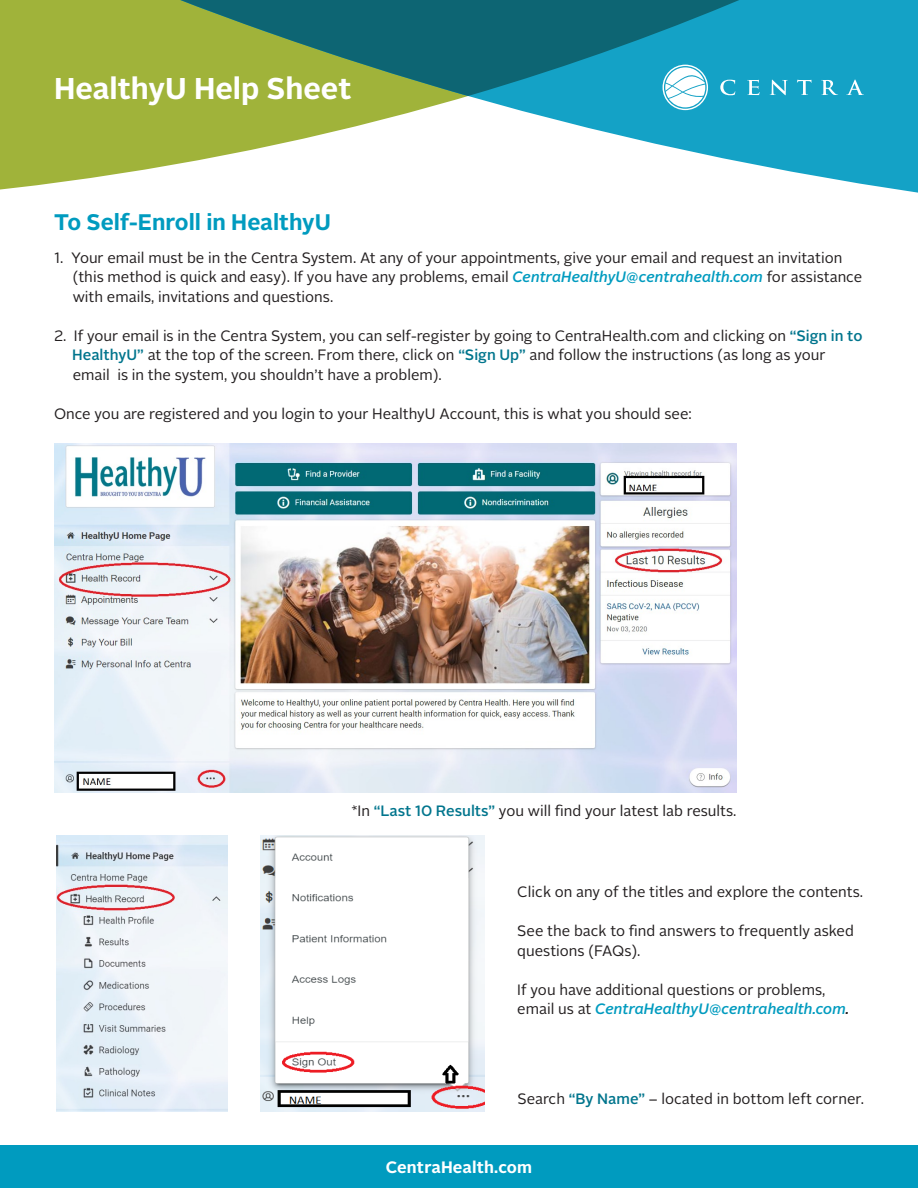
<style>
.page{position:relative;width:918px;height:1188px;background:#fff}
.page>*{position:absolute;margin:0;border:0;box-sizing:border-box;transform-origin:0 0}
.t1{font:700 30px "Alright Sans LP";color:#fff}
.t2{font:700 22.5px "Alright Sans LP";color:#009bbf}
.t3{font:700 16.5px "Alright Sans LP";letter-spacing:.01em;color:#fff}
.t4{font:15px/19.5px "Alright Sans LP";color:#231f20}
.t5{font:italic 500 15px "Alright Sans LP";color:#009bbf}
.s1{font-weight:500;font-style:italic;color:#009bbf}
.s2{font-weight:500;color:#00758d}
.s3{font-weight:400;font-style:normal;color:#231f20}
.s4{color:#231f20}
</style>
<div class="page">
<svg style="left:0;top:96px;width:918px;height:97px"></svg>
<svg style="left:0;top:0;width:918px;height:96px;background:#439378"></svg>
<img style="left:54px;top:443px;width:682px;height:350px">
<img style="left:56px;top:835px;width:171px;height:276px">
<img style="left:260px;top:835px;width:225px;height:277px">
<svg style="left:720px;top:80px;width:15px;height:15px"></svg>
<svg style="left:747px;top:80px;width:12px;height:15px"></svg>
<svg style="left:770px;top:80px;width:18px;height:15px"></svg>
<svg style="left:797px;top:80px;width:14px;height:15px"></svg>
<svg style="left:821px;top:80px;width:17px;height:15px"></svg>
<svg style="left:846px;top:80px;width:18px;height:15px"></svg>
<svg style="left:663px;top:65px;width:45px;height:45px"></svg>
<div style="left:0;top:1146px;width:918px;height:42px;background:#009bbf"></div>
<p class="t1" style="left:54px;top:68px;width:299px">HealthyU Help Sheet</p>
<p class="t2" style="left:54px;top:206px;width:278px">To Self-Enroll in HealthyU</p>
<p class="t4" style="left:54px;top:248px;width:790px">1. Your email must be in the Centra System. At any of your appointments, give your email and request an invitation</p>
<p class="t4" style="left:73px;top:267px;width:791px">(this method is quick and easy). If you have any problems, email <span class="s1">CentraHealthyU@centrahealth.com</span> for assistance</p>
<p class="t4" style="left:73px;top:287px;width:262px">with emails, invitations and questions.</p>
<p class="t4" style="left:54px;top:326px;width:810px">2. If your email is in the Centra System, you can self-register by going to CentraHealth.com and clicking on <span class="s2">“Sign in to</span></p>
<p class="t4" style="left:72px;top:345px;width:755px"><span class="s2">HealthyU”</span> at the top of the screen. From there, click on <span class="s2">“Sign Up”</span> and follow the instructions (as long as your</p>
<p class="t4" style="left:73px;top:365px;width:371px">email is in the system, you shouldn’t have a problem).</p>
<p class="t4" style="left:54px;top:404px;width:639px">Once you are registered and you login to your HealthyU Account, this is what you should see:</p>
<p class="t4" style="left:351px;top:801px;width:387px">*In <span class="s2">“Last 10 Results”</span> you will find your latest lab results.</p>
<p class="t4" style="left:517px;top:883px;width:347px">Click on any of the titles and explore the contents.</p>
<p class="t4" style="left:517px;top:922px;width:338px">See the back to find answers to frequently asked questions (FAQs).</p>
<p class="t4" style="left:517px;top:980px;width:310px">If you have additional questions or problems,</p>
<p class="t5" style="left:517px;top:999px;width:333px"><span class="s3">email us at</span> CentraHealthyU@centrahealth.com<span class="s4">.</span></p>
<p class="t4" style="left:517px;top:1089px;width:348px">Search <span class="s2">“By Name”</span> – located in bottom left corner.</p>
<p class="t3" style="left:386px;top:1156px;width:148px">CentraHealth.com</p>
</div>
